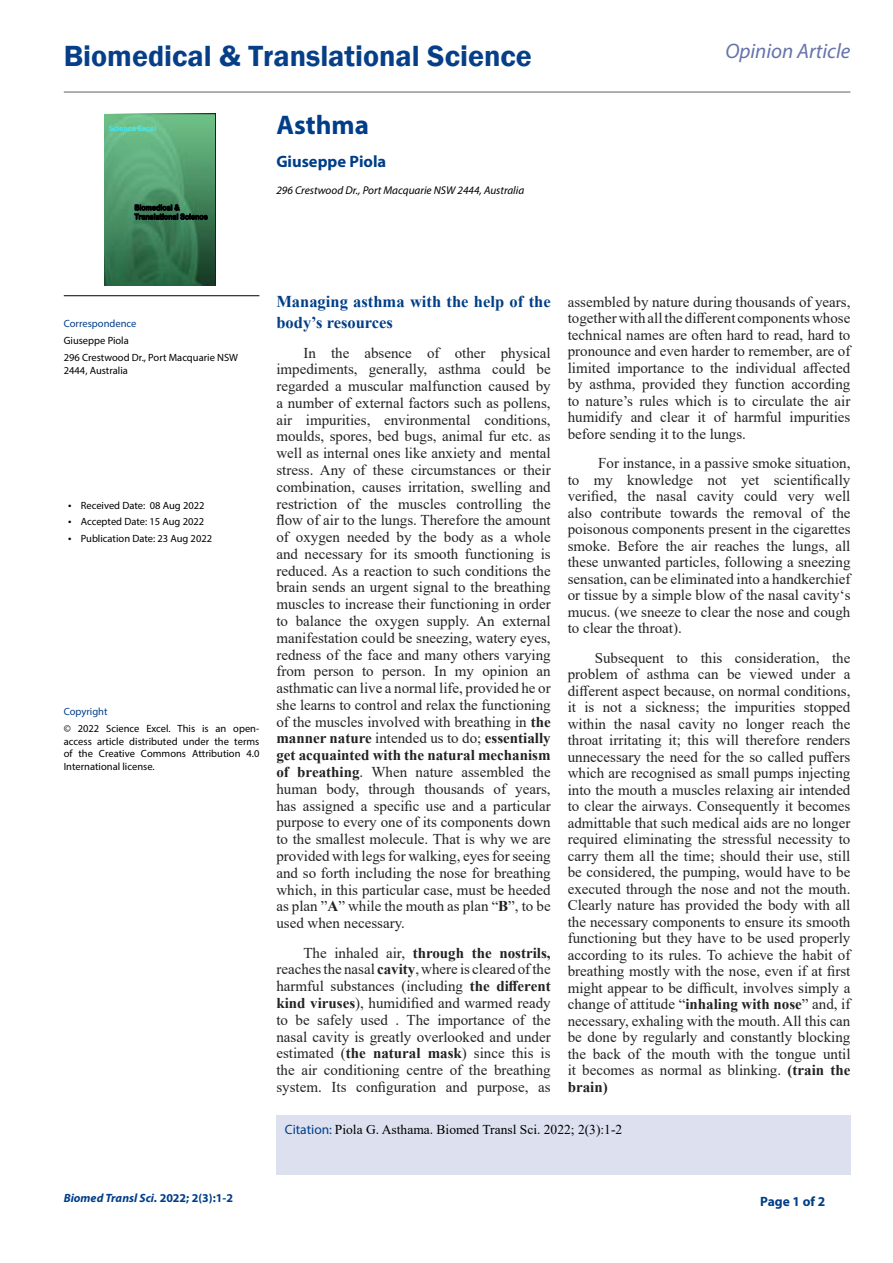
<style>
.page{position:relative;width:893px;height:1263px;background:#fff}
.page>*{position:absolute;margin:0;border:0;box-sizing:border-box;transform-origin:0 0}
.t1{font:600 30px "Franklin Gothic";color:#063f88}
.t2{font:700 27px "Myriad Pro";color:#003e88}
.t3{font:italic 21px "Myriad Pro";color:#6573aa}
.t4{font:700 16.5px/21.3px "Times New Roman";color:#003e88}
.t5{font:700 16.5px "Myriad Pro";color:#003e88}
.t6{font:15px/16.5px "Times New Roman";color:#222;text-align:justify}
.t7{font:13.5px "Times New Roman";color:#000}
.t8{font:700 13.5px "Myriad Pro";color:#003e88}
.t9{font:italic 700 12px "Myriad Pro";color:#003e88}
.t10{font:italic 11.25px "Myriad Pro";color:#000}
.t11{font:10.5px/12.6px "Myriad Pro";color:#000}
.t12{font:10.5px "Myriad Pro";color:#003e88}
.t13{font:7.65px "Arial Rounded MT Bold";color:#3fecff;scale:.92 1}
.s1{font-size:12px}
.s2{font-weight:700}
.s3{font-family:"Myriad Pro";color:#003e88}
.s4{font-style:normal}
</style>
<div class="page">
<div style="left:276px;top:1115px;width:574px;height:60px;background:#dde0ef"></div>
<svg style="left:104px;top:114px;width:112px;height:171px;background:#498d63"></svg>
<hr style="left:64px;top:295px;width:195px;height:1px;background:#000">
<hr style="left:64px;top:91px;width:786px;height:2px;background:#939598">
<h1 class="t1" style="left:64px;top:37px;width:470px">Biomedical &amp; Translational Science</h1>
<h3 class="t3" style="left:725px;top:38px;width:127px">Opinion Article</h3>
<p class="t13" style="left:109px;top:123px;width:53px">Science Excel</p>
<p class="t2" style="left:276px;top:107px;width:94px">Asthma</p>
<p class="t5" style="left:276px;top:150px;width:111px">Giuseppe Piola</p>
<p class="t10" style="left:276px;top:183px;width:249px">296 Crestwood Dr., Port Macquarie NSW 2444, Australia</p>
<p class="t12" style="left:64px;top:317px;width:74px">Correspondence</p>
<p class="t11" style="left:64px;top:334px;width:67px">Giuseppe Piola</p>
<p class="t11" style="left:64px;top:351px;width:176px">296 Crestwood Dr., Port Macquarie NSW<br>2444, Australia</p>
<p class="t11" style="left:68px;top:498px;width:138px"><span class="s1">•</span> Received Date: 08 Aug 2022</p>
<p class="t11" style="left:68px;top:515px;width:138px"><span class="s1">•</span> Accepted Date: 15 Aug 2022</p>
<p class="t11" style="left:68px;top:532px;width:146px"><span class="s1">•</span> Publication Date: 23 Aug 2022</p>
<p class="t12" style="left:64px;top:705px;width:45px">Copyright</p>
<p class="t11" style="left:64px;top:722px;width:197px;text-align:justify">© 2022 Science Excel. This is an open&shy;access article distributed under the terms of the Creative Commons Attribution 4.0<br>International license.</p>
<p class="t4" style="left:276px;top:290px;width:276px">Managing asthma with the help of the body’s resources</p>
<p class="t6" style="left:276px;top:344px;width:276px;text-indent:27px">In the absence of other physical impediments, generally, asthma could be regarded a muscular malfunction caused by a number of external factors such as pollens, air impurities, environmental conditions, moulds, spores, bed bugs, animal fur etc. as well as internal ones like anxiety and mental stress. Any of these circumstances or their combination, causes irritation, swelling and restriction of the muscles controlling the flow of air to the lungs. Therefore the amount of oxygen needed by the body as a whole and necessary for its smooth functioning is reduced. As a reaction to such conditions the brain sends an urgent signal to the breathing muscles to increase their functioning in order to balance the oxygen supply. An external manifestation could be sneezing, watery eyes, redness of the face and many others varying from person to person. In my opinion an asthmatic can live a normal life, provided he or she learns to control and relax the functioning of the muscles involved with breathing in <span class="s2">the manner nature</span> intended us to do; <span class="s2">essentially get acquainted with the natural mechanism of breathing</span>. When nature assembled the human body, through thousands of years, has assigned a specific use and a particular purpose to every one of its components down to the smallest molecule. That is why we are provided with legs for walking, eyes for seeing and so forth including the nose for breathing which, in this particular case, must be heeded as plan ”<span class="s2">A</span>” while the mouth as plan “<span class="s2">B</span>”, to be used when necessary.</p>
<p class="t6" style="left:276px;top:944px;width:276px;text-indent:27px">The inhaled air, <span class="s2">through the nostrils, </span>reaches the nasal <span class="s2">cavity</span>, where is cleared of the harmful substances (including <span class="s2">the different kind viruses</span>), humidified and warmed ready to be safely used . The importance of the nasal cavity is greatly overlooked and under estimated (<span class="s2">the natural mask</span>) since this is the air conditioning centre of the breathing system. Its configuration and purpose, as</p>
<p class="t6" style="left:568px;top:293px;width:284px">assembled by nature during thousands of years, together with all the different components whose technical names are often hard to read, hard to pronounce and even harder to remember, are of limited importance to the individual affected by asthma, provided they function according to nature’s rules which is to circulate the air humidify and clear it of harmful impurities before sending it to the lungs.</p>
<p class="t6" style="left:568px;top:454px;width:284px;text-indent:31px">For instance, in a passive smoke situation, to my knowledge not yet scientifically verified, the nasal cavity could very well also contribute towards the removal of the poisonous components present in the cigarettes smoke. Before the air reaches the lungs, all these unwanted particles, following a sneezing sensation, can be eliminated into a handkerchief or tissue by a simple blow of the nasal cavity‘s mucus. (we sneeze to clear the nose and cough to clear the throat).</p>
<p class="t6" style="left:568px;top:649px;width:284px;text-indent:27px">Subsequent to this consideration, the problem of asthma can be viewed under a different aspect because, on normal conditions, it is not a sickness; the impurities stopped within the nasal cavity no longer reach the throat irritating it; this will therefore renders unnecessary the need for the so called puffers which are recognised as small pumps injecting into the mouth a muscles relaxing air intended to clear the airways. Consequently it becomes admittable that such medical aids are no longer required eliminating the stressful necessity to carry them all the time; should their use, still be considered, the pumping, would have to be executed through the nose and not the mouth.<br>Clearly nature has provided the body with all the necessary components to ensure its smooth functioning but they have to be used properly according to its rules. To achieve the habit of breathing mostly with the nose, even if at first might appear to be difficult, involves simply a change of attitude “<span class="s2">inhaling with nose</span>” and, if necessary, exhaling with the mouth. All this can be done by regularly and constantly blocking the back of the mouth with the tongue until it becomes as normal as blinking. <span class="s2">(train the brain)</span></p>
<p class="t7" style="left:285px;top:1120px;width:339px"><span class="s3">Citation:</span> Piola G. Asthama. Biomed Transl Sci. 2022; 2(3):1-2</p>
<p class="t9" style="left:64px;top:1190px;width:171px">Biomed Transl Sci. <span class="s4">2022; 2(3):1-2</span></p>
<p class="t8" style="left:760px;top:1192px;width:67px">Page 1 of 2</p>
</div>
